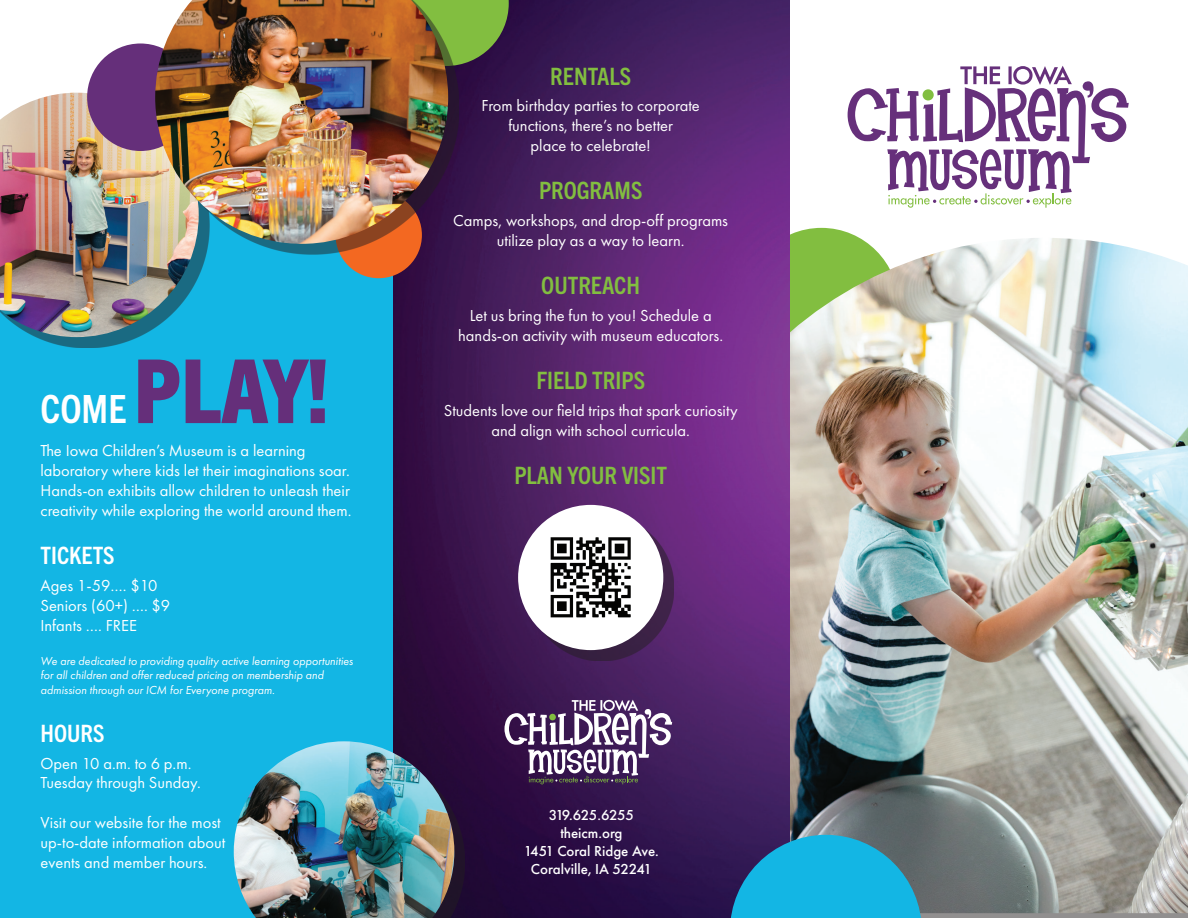
<style>
.page{position:relative;width:1188px;height:918px;background:#fff}
.page>*{position:absolute;margin:0;border:0;box-sizing:border-box;transform-origin:0 0}
.t1{font:800 condensed 88.5px "Trade Gothic Next LT Pro";color:#652f7a}
.t2{font:700 condensed 39px "Trade Gothic Next LT Pro";color:#fff}
.t3{font:700 condensed 24px "Trade Gothic Next LT Pro";color:#82be40}
.t4{font:700 condensed 24px "Trade Gothic Next LT Pro";color:#fff}
.t5{font:16.5px/19.8px "Futura PT";color:#fff}
.t6{font:500 15px/18px "Futura PT";color:#fff;text-align:center}
.t7{font:italic 12px/14.4px "Futura PT";color:#fff}
</style>
<div class="page">
<div style="left:744px;top:228px;width:155px;height:156px;background:#82be40;border-radius:50%"></div>
<img style="left:790px;top:238px;width:398px;height:675px">
<img style="left:392px;top:0;width:398px;height:918px">
<div style="left:0;top:169px;width:392px;height:749px;background:#13b6e4"></div>
<div style="left:0;top:103px;width:209px;height:245px;background:#231f20;opacity:.5"></div>
<img style="left:0;top:93px;width:199px;height:244px">
<div style="left:87px;top:43px;width:107px;height:108px;background:#652f7a;border-radius:50%"></div>
<div style="left:529px;top:515px;width:145px;height:146px;background:#231f20;opacity:.5"></div>
<div style="left:518px;top:505px;width:145px;height:145px;background:#fff;border-radius:50%"></div>
<img style="left:550px;top:537px;width:81px;height:81px">
<svg style="left:459px;top:0;width:50px;height:66px;background:#6b8f41"></svg>
<div style="left:336px;top:192px;width:86px;height:86px;background:#f36821;border-radius:50%"></div>
<div style="left:244px;top:752px;width:221px;height:166px;background:#220a32"></div>
<img style="left:234px;top:741px;width:220px;height:177px">
<svg style="left:504px;top:700px;width:168px;height:84px"></svg>
<div style="left:166px;top:0;width:293px;height:254px;background:#231f20;opacity:.5"></div>
<img style="left:155px;top:0;width:293px;height:244px">
<svg style="left:848px;top:66px;width:281px;height:142px"></svg>
<svg style="left:730px;top:835px;width:192px;height:83px;background:#2098c3"></svg>
<h1 class="t1" style="left:134px;top:331px;width:197px">PLAY!</h1>
<p class="t5" style="left:40px;top:441px;width:313px">The Iowa Children’s Museum is a learning laboratory where kids let their imaginations soar.<br>Hands-on exhibits allow children to unleash their creativity while exploring the world around them.</p>
<h3 class="t4" style="left:40px;top:539px;width:75px">TICKETS</h3>
<p class="t5" style="left:40px;top:575px;width:131px">Ages 1-59…. $10<br>Seniors (60+) …. $9<br>Infants …. FREE</p>
<p class="t7" style="left:40px;top:653px;width:314px">We are dedicated to providing quality active learning opportunities for all children and offer reduced pricing on membership and admission through our ICM for Everyone program.</p>
<h3 class="t4" style="left:40px;top:717px;width:66px">HOURS</h3>
<p class="t5" style="left:40px;top:753px;width:162px">Open 10 a.m. to 6 p.m.<br>Tuesday through Sunday.</p>
<p class="t5" style="left:40px;top:813px;width:186px">Visit our website for the most up-to-date information about events and member hours.</p>
<h2 class="t2" style="left:40px;top:382px;width:88px">COME</h2>
<h3 class="t3" style="left:550px;top:59px;width:82px">RENTALS</h3>
<p class="t5" style="left:482px;top:96px;width:220px;text-align:center">From birthday parties to corporate functions, there’s no better<br>place to celebrate!</p>
<h3 class="t3" style="left:539px;top:174px;width:105px">PROGRAMS</h3>
<p class="t5" style="left:453px;top:210px;width:276px;text-align:center">Camps, workshops, and drop-off programs utilize play as a way to learn.</p>
<h3 class="t3" style="left:541px;top:269px;width:100px">OUTREACH</h3>
<p class="t5" style="left:458px;top:305px;width:266px;text-align:center">Let us bring the fun to you! Schedule a hands-on activity with museum educators.</p>
<h3 class="t3" style="left:536px;top:364px;width:110px">FIELD TRIPS</h3>
<p class="t5" style="left:444px;top:400px;width:295px;text-align:center">Students love our field trips that spark curiosity and align with school curricula.</p>
<h3 class="t3" style="left:514px;top:459px;width:154px">PLAN YOUR VISIT</h3>
<p class="t6" style="left:524px;top:806px;width:136px">319.625.6255 theicm.org<br>1451 Coral Ridge Ave.<br>Coralville, IA 52241</p>
</div>
